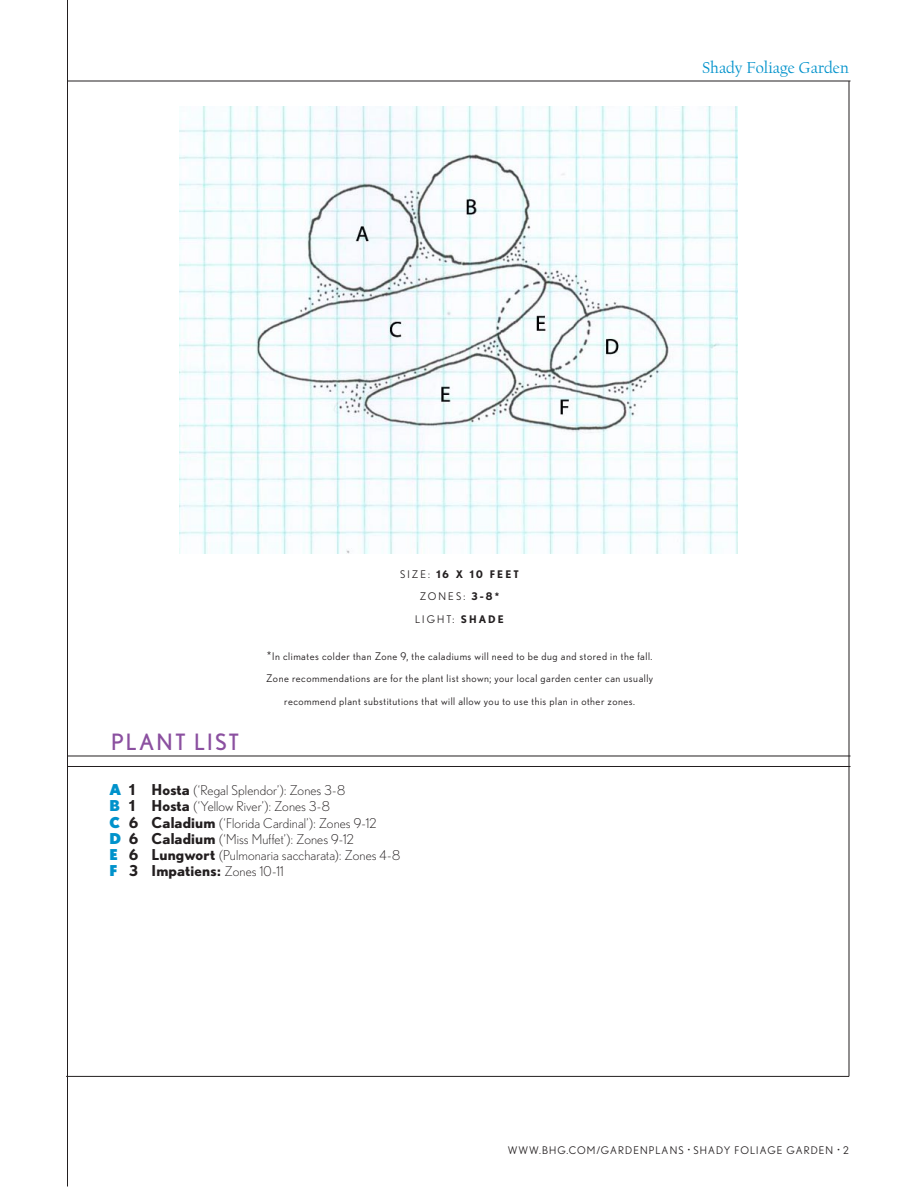
<style>
.page{position:relative;width:918px;height:1188px;background:#fff}
.page>*{position:absolute;margin:0;border:0;box-sizing:border-box;transform-origin:0 0}
.t1{font:22.5px "Nobel";letter-spacing:.1em;color:#8b50a0}
.t2{font:16.5px "Californian FB";color:#0092cb}
.PlantList_Paragraph{font:700 15px "Nobel";letter-spacing:.01em;color:#231f20}
.PlantList_Paragraph-2{font:300 13.5px "Nobel";letter-spacing:.005em;color:#231f20}
.Plan_Caption{font:10.5px "Nobel";letter-spacing:.05em;color:#231f20}
.Plan_Caption-2{font:10.5px "Nobel";letter-spacing:.1em;color:#231f20}
.Plan_Caption-3{font:700 10.5px "Nobel";letter-spacing:.2em;color:#231f20}
.s1{font-weight:400}
.s2{font-weight:700}
.s3{font-size:12px}
.s4{font-weight:900;font-size:15px;color:#0092cb}
.s5{font-weight:700;font-size:15px}
.s6{font-weight:900;color:#0092cb}
.s7{font-weight:300;font-size:13.5px}
.s8{font-size:9px}
</style>
<div class="page">
<hr style="left:68px;top:81px;width:782px;height:1px;background:#231f20">
<hr style="left:68px;top:756px;width:782px;height:1px;background:#231f20">
<hr style="left:68px;top:766px;width:782px;height:1px;background:#231f20">
<hr style="left:67px;top:0;width:1px;height:1186px;background:#231f20">
<hr style="left:849px;top:81px;width:1px;height:995px;background:#231f20">
<hr style="left:66px;top:1076px;width:783px;height:1px;background:#231f20">
<img style="left:179px;top:106px;width:559px;height:447px">
<p class="t2" style="left:702px;top:59px;width:148px">Shady Foliage Garden</p>
<p class="Plan_Caption-3" style="left:400px;top:568px;width:120px"><span class="s1">SIZE:</span> 16 X 10 FEET</p>
<p class="Plan_Caption" style="left:420px;top:591px;width:81px">ZONES: <span class="s2">3-8*</span></p>
<p class="Plan_Caption" style="left:415px;top:613px;width:90px">LIGHT: <span class="s2">SHADE</span></p>
<p class="t1" style="left:111px;top:729px;width:130px">PLANT LIST</p>
<p class="Plan_Caption" style="left:267px;top:650px;width:387px"><span class="s3">*</span>In climates colder than Zone 9, the caladiums will need to be dug and stored in the fall.</p>
<p class="Plan_Caption" style="left:266px;top:673px;width:389px">Zone recommendations are for the plant list shown; your local garden center can usually</p>
<p class="Plan_Caption" style="left:284px;top:695px;width:352px">recommend plant substitutions that will allow you to use this plan in other zones.</p>
<p class="PlantList_Paragraph-2" style="left:110px;top:783px;width:237px"><span class="s4">A</span> <span class="s5">1 Hosta</span> (‘Regal Splendor’): Zones 3-8</p>
<p class="PlantList_Paragraph-2" style="left:110px;top:799px;width:222px"><span class="s4">B</span> <span class="s5">1 Hosta</span> (‘Yellow River’): Zones 3-8</p>
<p class="PlantList_Paragraph-2" style="left:110px;top:815px;width:268px"><span class="s4">C</span> <span class="s5">6 Caladium</span> (‘Florida Cardinal’): Zones 9-12</p>
<p class="PlantList_Paragraph-2" style="left:110px;top:831px;width:246px"><span class="s4">D</span> <span class="s5">6 Caladium</span> (‘Miss Muffet’): Zones 9-12</p>
<p class="PlantList_Paragraph-2" style="left:110px;top:847px;width:292px"><span class="s4">E</span> <span class="s5">6 Lungwort</span> (Pulmonaria saccharata): Zones 4-8</p>
<p class="PlantList_Paragraph" style="left:110px;top:862px;width:176px"><span class="s6">F</span> 3 Impatiens: <span class="s7">Zones 10-11</span></p>
<p class="Plan_Caption-2" style="left:508px;top:1145px;width:343px">WWW.BHG.COM/GARDENPLANS <span class="s8">•</span> SHADY FOLIAGE GARDEN <span class="s8">•</span> 2</p>
</div>
